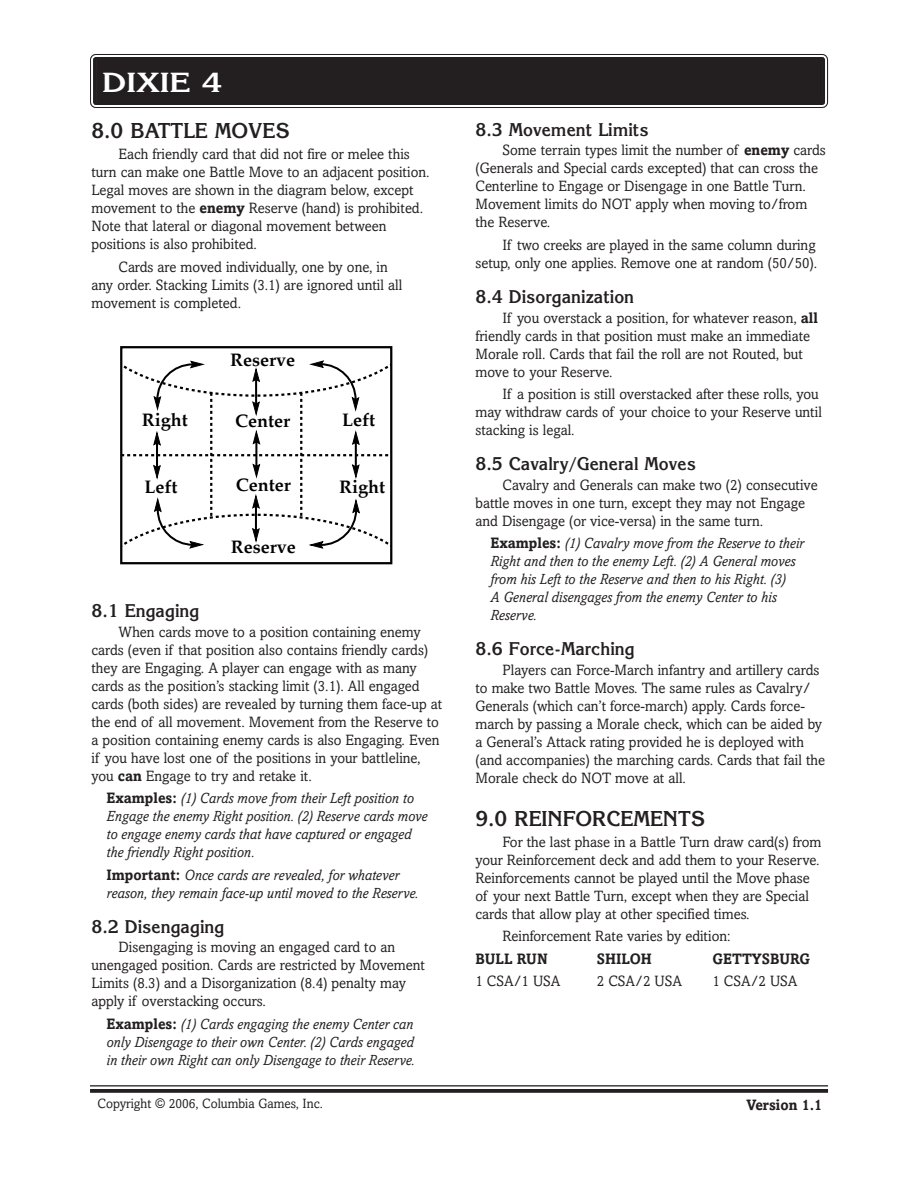
<style>
.page{position:relative;width:918px;height:1188px;background:#fff}
.page>*{position:absolute;margin:0;border:0;box-sizing:border-box;transform-origin:0 0}
.t1{font:700 27px "Korinna";color:#fff;scale:1.2 1}
.t2{font:700 21px "Korinna";color:#231f20;scale:.95 1}
.t3{font:700 18px "Korinna";color:#231f20;scale:.95 1}
.t4{font:700 18px "Palatino";color:#000}
.t5{font:15px/18px "Amasis";color:#231f20;scale:.95 1}
.t6{font:italic 15px/18px "Amasis";color:#231f20;scale:.95 1}
.t7{font:700 15px "Amasis";color:#231f20;scale:.95 1}
.t8{font:13.5px "Amasis";color:#231f20;scale:.95 1}
.s1{font-weight:700}
.s2{font-weight:700;font-style:normal}
</style>
<div class="page">
<svg style="left:120px;top:346px;width:273px;height:219px"></svg>
<hr style="left:255px;top:505px;width:2px;height:26px;background:#000">
<hr style="left:90px;top:1085px;width:738px;height:2px;background:#231f20">
<svg style="left:90px;top:1089px;width:738px;height:4px;fill:#231f20"></svg>
<svg style="left:90px;top:54px;width:739px;height:54px"></svg>
<h1 class="t1" style="left:102px;top:66px;width:102px">DIXIE 4</h1>
<h2 class="t2" style="left:92px;top:118px;width:210px">8.0 BATTLE MOVES</h2>
<p class="t5" style="left:92px;top:145px;width:357px;text-indent:27px">Each friendly card that did not fire or melee this turn can make one Battle Move to an adjacent position.<br>Legal moves are shown in the diagram below, except movement to the <span class="s1">enemy</span> Reserve (hand) is prohibited.<br>Note that lateral or diagonal movement between positions is also prohibited.</p>
<p class="t5" style="left:92px;top:258px;width:329px;text-indent:27px">Cards are moved individually, one by one, in any order. Stacking Limits (3.1) are ignored until all movement is completed.</p>
<p class="t4" style="left:142px;top:409px;width:47px">Right</p>
<p class="t4" style="left:230px;top:349px;width:66px">Reserve</p>
<p class="t4" style="left:235px;top:410px;width:56px">Center</p>
<p class="t4" style="left:342px;top:409px;width:34px">Left</p>
<p class="t4" style="left:236px;top:474px;width:56px">Center</p>
<p class="t4" style="left:145px;top:475px;width:34px">Left</p>
<p class="t4" style="left:339px;top:475px;width:47px">Right</p>
<p class="t4" style="left:231px;top:536px;width:66px">Reserve</p>
<p class="t3" style="left:92px;top:600px;width:115px">8.1 Engaging</p>
<p class="t5" style="left:92px;top:623px;width:371px;text-indent:27px">When cards move to a position containing enemy cards (even if that position also contains friendly cards) they are Engaging. A player can engage with as many cards as the position’s stacking limit (3.1). All engaged cards (both sides) are revealed by turning them face-up at the end of all movement. Movement from the Reserve to a position containing enemy cards is also Engaging. Even if you have lost one of the positions in your battleline, you <span class="s1">can</span> Engage to try and retake it.</p>
<p class="t6" style="left:106px;top:789px;width:339px"><span class="s2">Examples:</span> (1) Cards move from their Left position to Engage the enemy Right position. (2) Reserve cards move to engage enemy cards that have captured or engaged the friendly Right position.</p>
<p class="t6" style="left:106px;top:866px;width:330px"><span class="s2">Important:</span> Once cards are revealed, for whatever reason, they remain face-up until moved to the Reserve.</p>
<p class="t3" style="left:92px;top:915px;width:141px">8.2 Disengaging</p>
<p class="t5" style="left:92px;top:938px;width:353px;text-indent:27px">Disengaging is moving an engaged card to an unengaged position. Cards are restricted by Movement Limits (8.3) and a Disorganization (8.4) penalty may apply if overstacking occurs.</p>
<p class="t6" style="left:106px;top:1015px;width:326px;text-align:justify"><span class="s2">Examples:</span> (1) Cards engaging the enemy Center can only Disengage to their own Center. (2) Cards engaged in their own Right can only Disengage to their Reserve.</p>
<p class="t3" style="left:476px;top:118px;width:184px">8.3 Movement Limits</p>
<p class="t5" style="left:476px;top:141px;width:370px;text-indent:27px">Some terrain types limit the number of <span class="s1">enemy</span> cards (Generals and Special cards excepted) that can cross the Centerline to Engage or Disengage in one Battle Turn.<br>Movement limits do NOT apply when moving to/from the Reserve.</p>
<p class="t5" style="left:476px;top:236px;width:361px;text-align:right">If two creeks are played in the same column during setup, only one applies. Remove one at random (50/50).</p>
<p class="t3" style="left:476px;top:286px;width:169px">8.4 Disorganization</p>
<p class="t5" style="left:476px;top:308px;width:362px;text-indent:27px">If you overstack a position, for whatever reason, <span class="s1">all </span>friendly cards in that position must make an immediate Morale roll. Cards that fail the roll are not Routed, but move to your Reserve.</p>
<p class="t5" style="left:476px;top:385px;width:366px;text-indent:27px">If a position is still overstacked after these rolls, you may withdraw cards of your choice to your Reserve until stacking is legal.</p>
<p class="t3" style="left:476px;top:453px;width:234px">8.5 Cavalry/General Moves</p>
<p class="t5" style="left:476px;top:476px;width:362px;text-indent:27px">Cavalry and Generals can make two (2) consecutive battle moves in one turn, except they may not Engage and Disengage (or vice-versa) in the same turn.</p>
<p class="t6" style="left:490px;top:534px;width:332px"><span class="s2">Examples:</span> (1) Cavalry move from the Reserve to their Right and then to the enemy Left. (2) A General moves from his Left to the Reserve and then to his Right. (3)<br>A General disengages from the enemy Center to his Reserve.</p>
<p class="t3" style="left:476px;top:638px;width:169px">8.6 Force-Marching</p>
<p class="t5" style="left:476px;top:661px;width:369px;text-indent:27px">Players can Force-March infantry and artillery cards to make two Battle Moves. The same rules as Cavalry/ Generals (which can’t force-march) apply. Cards force&shy;march by passing a Morale check, which can be aided by a General’s Attack rating provided he is deployed with (and accompanies) the marching cards. Cards that fail the Morale check do NOT move at all.</p>
<h2 class="t2" style="left:476px;top:805px;width:243px">9.0 REINFORCEMENTS</h2>
<p class="t5" style="left:476px;top:833px;width:366px;text-indent:27px">For the last phase in a Battle Turn draw card(s) from your Reinforcement deck and add them to your Reserve.<br>Reinforcements cannot be played until the Move phase of your next Battle Turn, except when they are Special cards that allow play at other specified times.</p>
<p class="t5" style="left:502px;top:927px;width:242px">Reinforcement Rate varies by edition:</p>
<p class="t7" style="left:476px;top:950px;width:77px">BULL RUN</p>
<p class="t7" style="left:597px;top:950px;width:59px">SHILOH</p>
<p class="t7" style="left:712px;top:950px;width:104px">GETTYSBURG</p>
<p class="t5" style="left:476px;top:972px;width:91px">1 CSA/1 USA</p>
<p class="t5" style="left:597px;top:972px;width:91px">2 CSA/2 USA</p>
<p class="t5" style="left:712px;top:972px;width:91px">1 CSA/2 USA</p>
<p class="t8" style="left:98px;top:1096px;width:239px">Copyright © 2006, Columbia Games, Inc.</p>
<p class="t7" style="left:746px;top:1095px;width:81px">Version 1.1</p>
</div>
